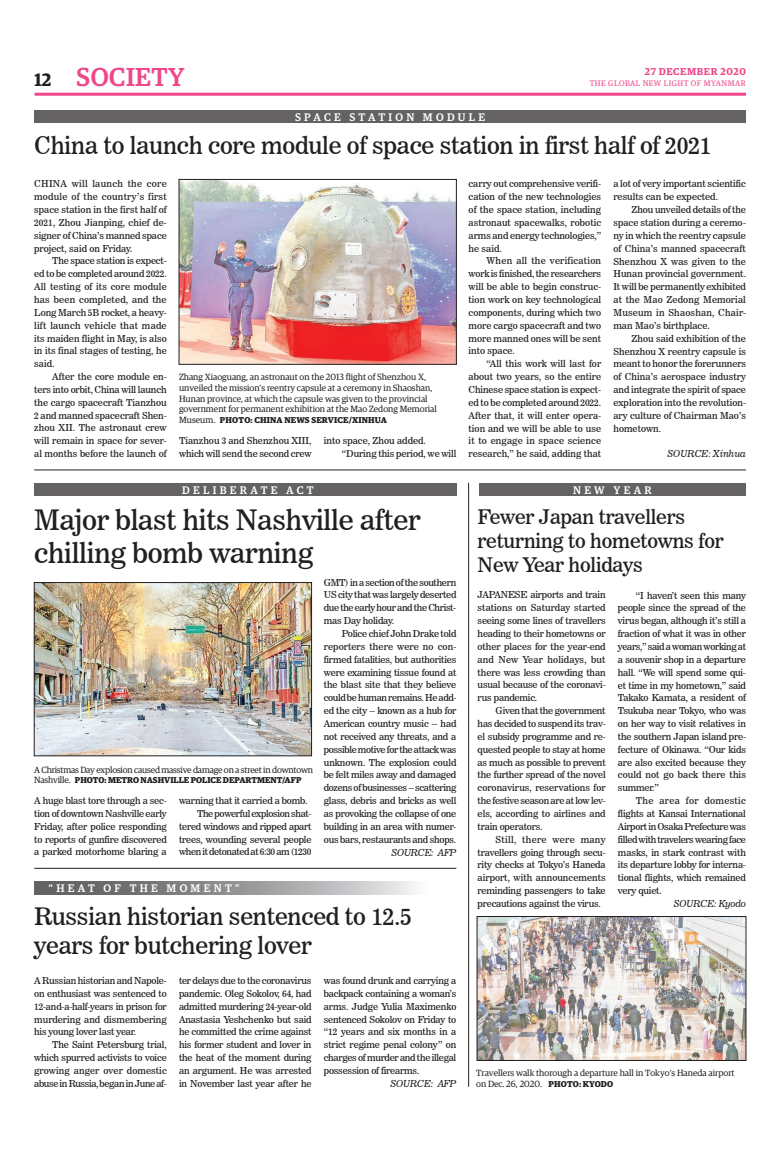
<style>
.page{position:relative;width:773px;height:1152px;background:#fff}
.page>*{position:absolute;margin:0;border:0;box-sizing:border-box;transform-origin:0 0}
.t1{font:28px/33.6px "News 706 BT Roman C";letter-spacing:-.01em;color:#231f20}
.t2{font:500 26px "Guardian Egyp";letter-spacing:.02em;color:#ef488a}
.t3{font:24px/28.8px "News 706 BT Roman C";letter-spacing:-.01em;color:#231f20}
.t4{font:20px/24px "News 706 BT Roman C";letter-spacing:-.01em;color:#231f20}
.t5{font:500 11px "Guardian Egyp";letter-spacing:.3em;color:#fff}
.t6{font:600 10px "Guardian Egyp";letter-spacing:.06em;color:#ef488a}
.t7{font:9.5px/12.9px "News 706 BT Roman C";letter-spacing:-.015em;color:#231f20;text-align:justify}
.t8{font:9.5px "News 706 BT Italic C";letter-spacing:-.01em;color:#231f20}
.t9{font:9.5px "News 706 BT Roman C";letter-spacing:-.04em;color:#231f20}
.t10{font:9.5px "News 706 BT Roman C";letter-spacing:-.035em;color:#231f20}
.t11{font:9px/10.8px "Guardian Egyp";color:#231f20}
.t12{font:9px "Guardian Egyp";letter-spacing:-.02em;color:#231f20}
.t13{font:700 8.5px "Guardian Egyp";color:#231f20}
.t14{font:700 8.5px "Guardian Egyp";letter-spacing:.02em;color:#231f20}
.t15{font:8px "Guardian Egyp";letter-spacing:.06em;color:#ef488a}
.s1{font-weight:600;font-size:18px;color:#231f20}
.s2{font-weight:400;font-size:9px}
.s3{font-weight:700;font-size:8.5px}
</style>
<div class="page">
<hr style="left:35px;top:93px;width:711px;height:3px;background:#ef488a">
<div style="left:34px;top:110px;width:712px;height:13px;background:#656263"></div>
<div style="left:34px;top:483px;width:422px;height:13px;background:#656263"></div>
<svg style="left:34px;top:881px;width:381px;height:13px;background:#979798"></svg>
<div style="left:479px;top:483px;width:267px;height:13px;background:#656263"></div>
<img style="left:181px;top:181px;width:273px;height:181px">
<div style="left:179px;top:179px;width:277px;height:185px;border:1px solid #231f20"></div>
<img style="left:36px;top:584px;width:274px;height:170px">
<div style="left:34px;top:582px;width:278px;height:174px;border:1px solid #231f20"></div>
<img style="left:479px;top:918px;width:265px;height:141px">
<div style="left:477px;top:916px;width:269px;height:145px;border:1px solid #231f20"></div>
<hr style="left:34px;top:868px;width:422px;height:1px;background:#231f20">
<hr style="left:34px;top:469px;width:712px;height:1px;background:#231f20">
<hr style="left:468px;top:483px;width:1px;height:604px;background:#231f20">
<h2 class="t2" style="left:35px;top:59px;width:152px"><span class="s1">12</span> SOCIETY</h2>
<p class="t6" style="left:644px;top:64px;width:103px">27 DECEMBER 2020</p>
<p class="t15" style="left:589px;top:78px;width:158px">THE GLOBAL NEW LIGHT OF MYANMAR</p>
<p class="t5" style="left:295px;top:109px;width:191px">SPACE STATION MODULE</p>
<h3 class="t3" style="left:34px;top:131px;width:679px">China to launch core module of space station in first half of 2021</h3>
<p class="t7" style="left:34px;top:177px;width:134px">CHINA will launch the core module of the country’s first space station in the first half of 2021, Zhou Jianping, chief de&shy;signer of China’s manned space project, said on Friday.</p>
<p class="t7" style="left:34px;top:254px;width:134px;text-indent:18px">The space station is expect&shy;ed to be completed around 2022.<br>All testing of its core module has been completed, and the Long March 5B rocket, a heavy&shy;lift launch vehicle that made its maiden flight in May, is also in its final stages of testing, he said.</p>
<p class="t7" style="left:34px;top:370px;width:134px;text-indent:18px">After the core module en&shy;ters into orbit, China will launch the cargo spacecraft Tianzhou 2 and manned spacecraft Shen&shy;zhou XII. The astronaut crew will remain in space for sever&shy;al months before the launch of</p>
<p class="t11" style="left:179px;top:371px;width:259px">Zhang Xiaoguang, an astronaut on the 2013 flight of Shenzhou X, unveiled the mission’s reentry capsule at a ceremony in Shaoshan, Hunan province, at which the capsule was given to the provincial government for permanent exhibition at the Mao Zedong Memorial</p>
<p class="t14" style="left:179px;top:414px;width:209px"><span class="s2">Museum.</span> PHOTO: CHINA NEWS SERVICE/XINHUA</p>
<p class="t7" style="left:179px;top:434px;width:134px">Tianzhou 3 and Shenzhou XIII, which will send the second crew</p>
<p class="t7" style="left:342px;top:434px;width:116px;text-indent:-18px">into space, Zhou added. “During this period, we will</p>
<p class="t5" style="left:182px;top:482px;width:133px">DELIBERATE ACT</p>
<h1 class="t1" style="left:34px;top:503px;width:387px">Major blast hits Nashville after chilling bomb warning</h1>
<p class="t12" style="left:34px;top:763px;width:280px">A Christmas Day explosion caused massive damage on a street in downtown</p>
<p class="t13" style="left:34px;top:774px;width:269px"><span class="s2">Nashville.</span> PHOTO: METRO NASHVILLE POLICE DEPARTMENT/AFP</p>
<p class="t7" style="left:34px;top:794px;width:134px">A huge blast tore through a sec&shy;tion of downtown Nashville early Friday, after police responding to reports of gunfire discovered a parked motorhome blaring a</p>
<p class="t7" style="left:179px;top:794px;width:130px">warning that it carried a bomb.</p>
<p class="t10" style="left:197px;top:808px;width:116px">The powerful explosion shat-</p>
<p class="t7" style="left:179px;top:820px;width:134px">tered windows and ripped apart</p>
<p class="t7" style="left:179px;top:833px;width:134px">trees, wounding several people</p>
<p class="t9" style="left:179px;top:846px;width:134px">when it detonated at 6:30 am (1230</p>
<p class="t5" style="left:49px;top:880px;width:193px">“HEAT OF THE MOMENT”</p>
<p class="t7" style="left:324px;top:576px;width:134px">GMT) in a section of the southern US city that was largely deserted due the early hour and the Christ&shy;mas Day holiday.</p>
<p class="t7" style="left:324px;top:627px;width:134px;text-indent:18px">Police chief John Drake told reporters there were no con&shy;firmed fatalities, but authorities were examining tissue found at the blast site that they believe could be human remains. He add&shy;ed the city -- known as a hub for American country music -- had not received any threats, and a possible motive for the attack was unknown. The explosion could be felt miles away and damaged dozens of businesses -- scattering glass, debris and bricks as well as provoking the collapse of one building in an area with numer&shy;ous bars, restaurants and shops.</p>
<p class="t8" style="left:391px;top:847px;width:66px">SOURCE: AFP</p>
<h3 class="t3" style="left:34px;top:902px;width:379px">Russian historian sentenced to 12.5 years for butchering lover</h3>
<p class="t7" style="left:34px;top:974px;width:134px">A Russian historian and Napole&shy;on enthusiast was sentenced to 12-and-a-half-years in prison for murdering and dismembering his young lover last year.</p>
<p class="t7" style="left:34px;top:1038px;width:134px;text-indent:18px">The Saint Petersburg trial, which spurred activists to voice growing anger over domestic abuse in Russia, began in June af-</p>
<p class="t7" style="left:179px;top:974px;width:134px">ter delays due to the coronavirus pandemic. Oleg Sokolov, 64, had admitted murdering 24-year-old Anastasia Yeshchenko but said he committed the crime against his former student and lover in the heat of the moment during an argument. He was arrested in November last year after he</p>
<p class="t7" style="left:324px;top:974px;width:134px">was found drunk and carrying a backpack containing a woman’s arms. Judge Yulia Maximenko sentenced Sokolov on Friday to “12 years and six months in a strict regime penal colony” on charges of murder and the illegal possession of firearms.</p>
<p class="t8" style="left:390px;top:1078px;width:67px">SOURCE: AFP</p>
<p class="t7" style="left:468px;top:177px;width:134px">carry out comprehensive verifi&shy;cation of the new technologies of the space station, including astronaut spacewalks, robotic arms and energy technologies,” he said.</p>
<p class="t7" style="left:468px;top:255px;width:134px;text-indent:18px">When all the verification work is finished, the researchers will be able to begin construc&shy;tion work on key technological components, during which two more cargo spacecraft and two more manned ones will be sent into space.</p>
<p class="t7" style="left:468px;top:357px;width:134px;text-indent:18px">“All this work will last for about two years, so the entire Chinese space station is expect&shy;ed to be completed around 2022.<br>After that, it will enter opera&shy;tion and we will be able to use it to engage in space science research,” he said, adding that</p>
<p class="t7" style="left:613px;top:178px;width:134px">a lot of very important scientific results can be expected.</p>
<p class="t7" style="left:613px;top:203px;width:134px;text-indent:18px">Zhou unveiled details of the space station during a ceremo&shy;ny in which the reentry capsule of China’s manned spacecraft Shenzhou X was given to the Hunan provincial government.<br>It will be permanently exhibited at the Mao Zedong Memorial Museum in Shaoshan, Chair&shy;man Mao’s birthplace.</p>
<p class="t7" style="left:613px;top:332px;width:134px;text-indent:18px">Zhou said exhibition of the Shenzhou X reentry capsule is meant to honor the forerunners of China’s aerospace industry and integrate the spirit of space exploration into the revolution&shy;ary culture of Chairman Mao’s hometown.</p>
<p class="t8" style="left:667px;top:448px;width:80px">SOURCE: Xinhua</p>
<p class="t5" style="left:573px;top:482px;width:80px">NEW YEAR</p>
<h3 class="t4" style="left:477px;top:504px;width:247px">Fewer Japan travellers returning to hometowns for<br>New Year holidays</h3>
<p class="t7" style="left:477px;top:589px;width:130px">JAPANESE airports and train stations on Saturday started seeing some lines of travellers heading to their hometowns or other places for the year-end and New Year holidays, but there was less crowding than usual because of the coronavi&shy;rus pandemic.</p>
<p class="t7" style="left:477px;top:704px;width:130px;text-indent:18px">Given that the government has decided to suspend its trav&shy;el subsidy programme and re&shy;quested people to stay at home as much as possible to prevent the further spread of the novel coronavirus, reservations for the festive season are at low lev&shy;els, according to airlines and train operators.</p>
<p class="t7" style="left:477px;top:833px;width:130px;text-indent:18px">Still, there were many travellers going through secu&shy;rity checks at Tokyo’s Haneda airport, with announcements reminding passengers to take precautions against the virus.</p>
<p class="t7" style="left:618px;top:589px;width:130px;text-indent:18px">“I haven’t seen this many people since the spread of the virus began, although it’s still a fraction of what it was in other years,” said a woman working at a souvenir shop in a departure hall. “We will spend some qui&shy;et time in my hometown,” said Takako Kamata, a resident of Tsukuba near Tokyo, who was on her way to visit relatives in the southern Japan island pre&shy;fecture of Okinawa. “Our kids are also excited because they could not go back there this summer.”</p>
<p class="t7" style="left:618px;top:794px;width:130px;text-indent:18px">The area for domestic flights at Kansai International Airport in Osaka Prefecture was filled with travelers wearing face masks, in stark contrast with its departure lobby for interna&shy;tional flights, which remained very quiet.</p>
<p class="t8" style="left:673px;top:898px;width:74px">SOURCE: Kyodo</p>
<p class="t11" style="left:476px;top:1067px;width:260px">Travellers walk thorough a departure hall in Tokyo’s Haneda airport on Dec. 26, 2020. <span class="s3">PHOTO: KYODO</span></p>
</div>
